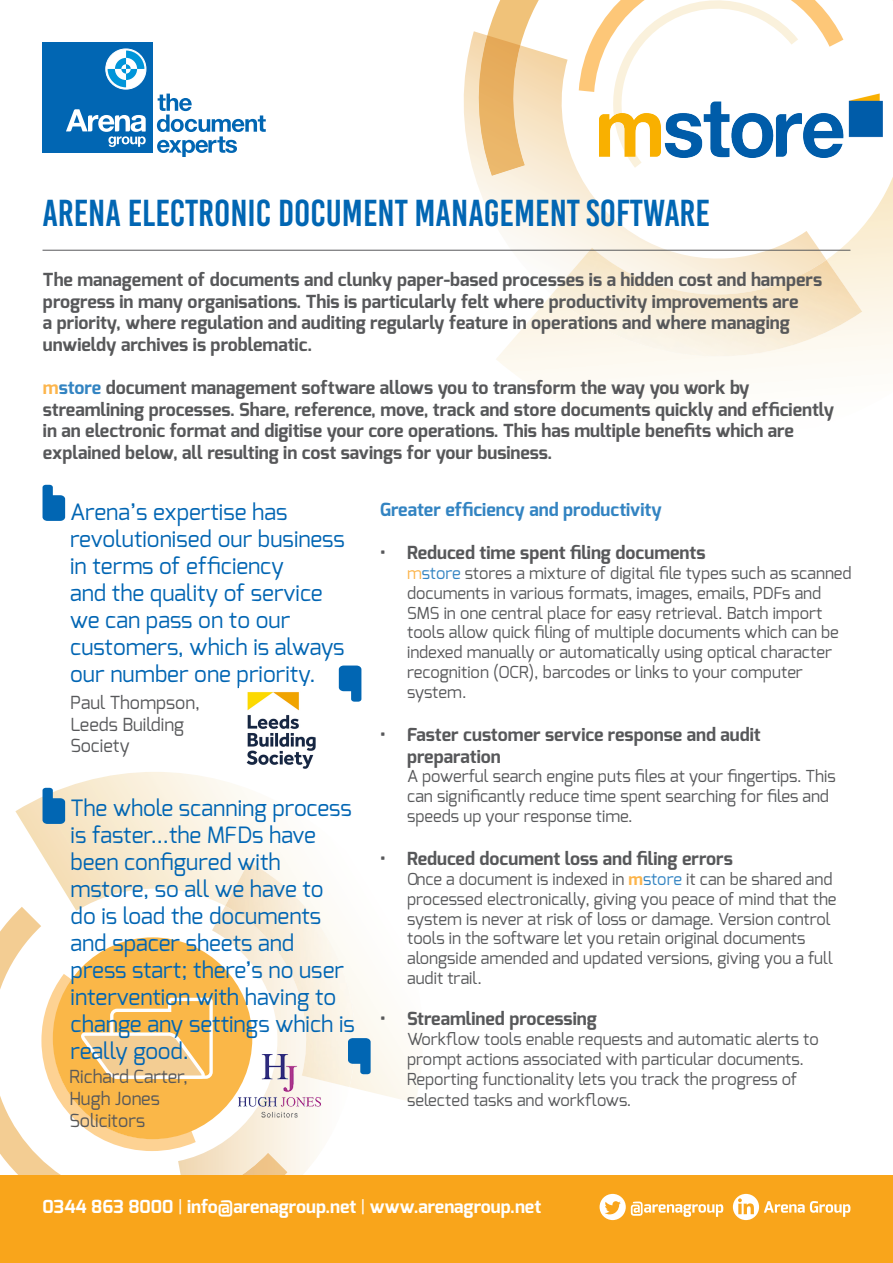
<style>
.page{position:relative;width:893px;height:1263px;background:#fff}
.page>*{position:absolute;margin:0;border:0;box-sizing:border-box;transform-origin:0 0}
.t1{font:37.5px "Bebas Kai";color:#0166b3}
.t2{font:22.5px/27px "Exo";color:#0065b3}
.t3{font:700 18px/21.6px "Exo";color:#57585a}
.t4{font:18px/21.6px "Exo";color:#57585a}
.t5{font:700 18px "Exo";color:#fff}
.t6{font:700 18px "Exo";color:#3384c2}
.t7{font:16.5px/19.8px "Exo";color:#57585a}
.s1{color:#fcb54c}
.s2{color:#3384c2}
.s3{font-weight:700;color:#fcb54c}
.s4{font-weight:400}
</style>
<div class="page">
<svg style="left:0;top:914px;width:178px;height:262px"></svg>
<svg style="left:15px;top:772px;width:404px;height:331px"></svg>
<img style="left:178px;top:906px;width:171px;height:270px">
<img style="left:185px;top:1153px;width:102px;height:23px">
<img style="left:225px;top:862px;width:130px;height:225px">
<div style="left:53px;top:937px;width:199px;height:202px;background:#fab748;border-radius:50%"></div>
<svg style="left:41px;top:974px;width:189px;height:177px"></svg>
<svg style="left:488px;top:0;width:405px;height:40px"></svg>
<svg style="left:496px;top:177px;width:397px;height:208px"></svg>
<img style="left:446px;top:31px;width:380px;height:267px">
<img style="left:474px;top:35px;width:51px;height:141px">
<img style="left:552px;top:248px;width:310px;height:125px">
<svg style="left:579px;top:0;width:264px;height:168px"></svg>
<div style="left:43px;top:43px;width:110px;height:110px;background:#0166b3"></div>
<svg style="left:106px;top:49px;width:40px;height:40px"></svg>
<div style="left:105px;top:48px;width:41px;height:42px;border:1px solid #fff;border-radius:50%"></div>
<svg style="left:108px;top:51px;width:36px;height:36px"></svg>
<svg style="left:66px;top:109px;width:80px;height:38px"></svg>
<svg style="left:157px;top:94px;width:109px;height:63px"></svg>
<svg style="left:43px;top:485px;width:22px;height:36px"></svg>
<svg style="left:339px;top:665px;width:22px;height:37px"></svg>
<div style="left:0;top:1176px;width:893px;height:87px;background:#f9a51b"></div>
<svg style="left:600px;top:1194px;width:123px;height:26px"></svg>
<svg style="left:733px;top:1194px;width:117px;height:26px"></svg>
<hr style="left:43px;top:250px;width:807px;height:1px;background:#57585a">
<img style="left:600px;top:93px;width:283px;height:64px">
<svg style="left:43px;top:788px;width:22px;height:36px"></svg>
<svg style="left:348px;top:1038px;width:23px;height:36px"></svg>
<img style="left:239px;top:692px;width:91px;height:82px">
<img style="left:225px;top:1038px;width:105px;height:96px">
<p class="t1" style="left:43px;top:193px;width:669px">ARENA ELECTRONIC DOCUMENT MANAGEMENT SOFTWARE</p>
<p class="t3" style="left:43px;top:269px;width:781px">The management of documents and clunky paper-based processes is a hidden cost and hampers progress in many organisations. This is particularly felt where productivity improvements are<br>a priority, where regulation and auditing regularly feature in operations and where managing unwieldy archives is problematic.</p>
<p class="t3" style="left:43px;top:377px;width:793px"><span class="s1">m</span><span class="s2">store</span> document management software allows you to transform the way you work by streamlining processes. Share, reference, move, track and store documents quickly and efficiently in an electronic format and digitise your core operations. This has multiple benefits which are explained below, all resulting in cost savings for your business.</p>
<p class="t6" style="left:380px;top:498px;width:283px">Greater efficiency and productivity</p>
<p class="t3" style="left:380px;top:542px;width:327px">• Reduced time spent filing documents</p>
<p class="t7" style="left:407px;top:563px;width:446px"><span class="s1">m</span><span class="s2">store</span> stores a mixture of digital file types such as scanned documents in various formats, images, emails, PDFs and SMS in one central place for easy retrieval. Batch import tools allow quick filing of multiple documents which can be indexed manually or automatically using optical character recognition (OCR), barcodes or links to your computer system.</p>
<p class="t3" style="left:407px;top:724px;width:355px;text-indent:-27px">• Faster customer service response and audit preparation</p>
<p class="t7" style="left:407px;top:766px;width:430px">A powerful search engine puts files at your fingertips. This can significantly reduce time spent searching for files and speeds up your response time.</p>
<p class="t3" style="left:380px;top:848px;width:354px">• Reduced document loss and filing errors</p>
<p class="t7" style="left:407px;top:869px;width:431px">Once a document is indexed in <span class="s3">m</span><span class="s2">store</span> it can be shared and processed electronically, giving you peace of mind that the system is never at risk of loss or damage. Version control tools in the software let you retain original documents alongside amended and updated versions, giving you a full audit trail.</p>
<p class="t3" style="left:380px;top:1008px;width:218px">• Streamlined processing</p>
<p class="t7" style="left:407px;top:1029px;width:413px">Workflow tools enable requests and automatic alerts to prompt actions associated with particular documents.<br>Reporting functionality lets you track the progress of</p>
<p class="t7" style="left:407px;top:1090px;width:226px">selected tasks and workflows.</p>
<p class="t2" style="left:70px;top:499px;width:276px">Arena’s expertise has revolutionised our business in terms of efficiency<br>and the quality of service we can pass on to our customers, which is always our number one priority.</p>
<p class="t4" style="left:71px;top:692px;width:131px">Paul Thompson,</p>
<p class="t4" style="left:71px;top:713px;width:115px">Leeds Building<br>Society</p>
<p class="t2" style="left:71px;top:794px;width:286px">The whole scanning process is faster...the MFDs have been configured with mstore, so all we have to<br>do is load the documents and spacer sheets and press start; there’s no user intervention with having to change any settings which is really good.</p>
<p class="t4" style="left:69px;top:1066px;width:120px">Richard Carter,</p>
<p class="t4" style="left:69px;top:1087px;width:92px">Hugh Jones<br>Solicitors</p>
<p class="t5" style="left:43px;top:1195px;width:500px">0344 863 8000 <span class="s4">|</span> info@arenagroup.net <span class="s4">|</span> www.arenagroup.net</p>
</div>
